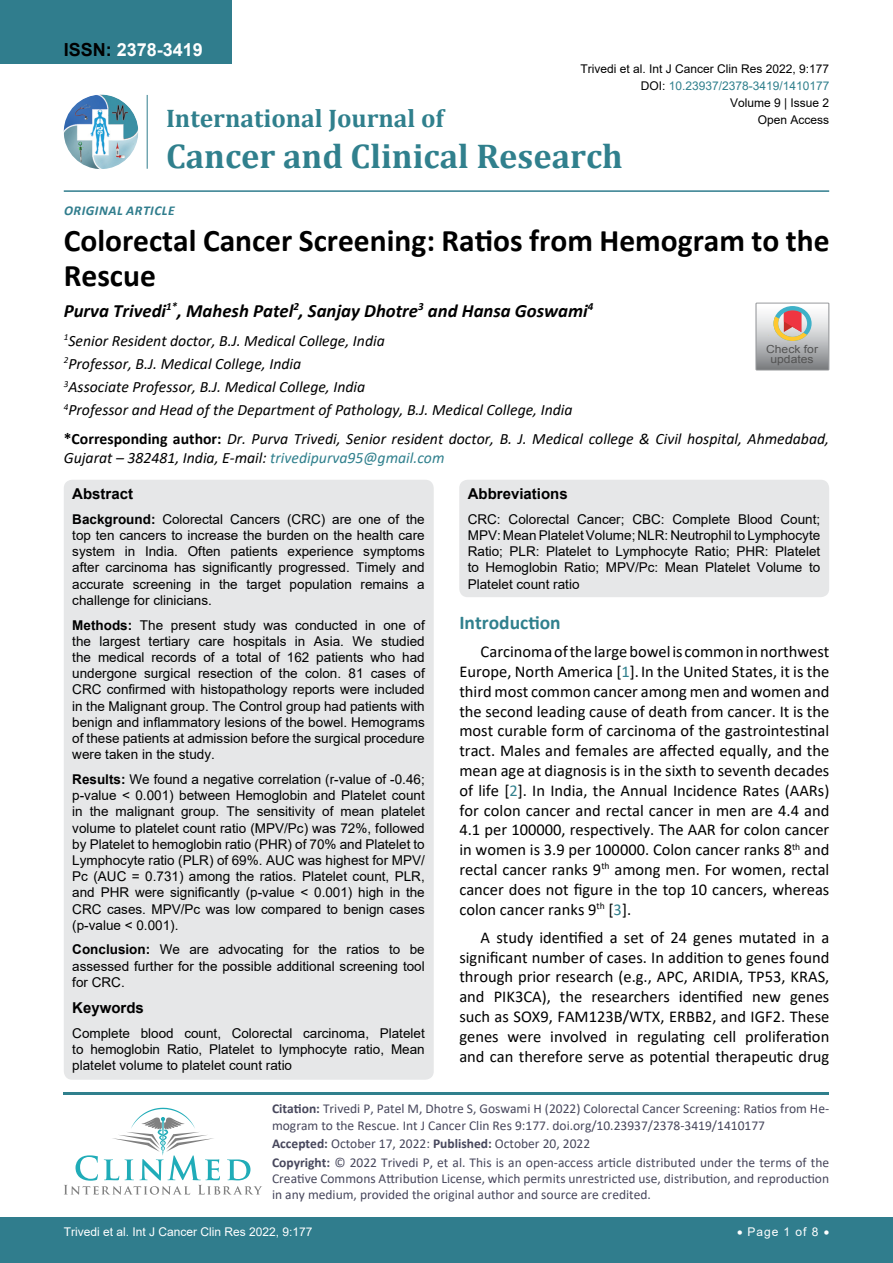
<style>
.page{position:relative;width:893px;height:1263px;background:#fff}
.page>*{position:absolute;margin:0;border:0;box-sizing:border-box;transform-origin:0 0}
.t1{font:700 34.5px "Cambria";color:#30808d}
.t2{font:700 31.5px/34.5px "Calibri";color:#000}
.t3{font:700 25.5px "Cambria";color:#30808d}
.t4{font:700 19.5px "Calibri";color:#30808d}
.t5{font:italic 700 18.75px "Calibri";color:#000}
.t6{font:700 18px "Arial";color:#fff}
.t7{font:16.5px/19.8px "Calibri";color:#000;text-align:justify}
.t8{font:italic 15.75px/23.1px "Calibri";color:#000}
.t9{font:700 15px "Arial";color:#000}
.t10{font:13.5px/16.2px "Arial";color:#000;text-align:justify}
.t11{font:13.5px/16.2px "Calibri";color:#47475c}
.t12{font:italic 700 13.5px "Calibri";letter-spacing:.04em;color:#307d8d}
.t13{font:12px "Arial";color:#000}
.t14{font:12px "Arial";color:#fff}
.t15{font:12px "Arial";color:#30808d}
.t16{font:11.1px/9.6px "Arial";color:#535353;text-align:center;scale:1.09 1}
.s1{color:#000}
.s2{font-weight:700;font-style:normal}
.s3{color:#30808d}
.s4{font-weight:700}
</style>
<div class="page">
<img style="left:64px;top:95px;width:74px;height:74px;border-radius:37px">
<hr style="left:147px;top:95px;width:1px;height:74px;background:#307d8d">
<hr style="left:64px;top:190px;width:765px;height:2px;background:#307d8d">
<hr style="left:64px;top:1092px;width:765px;height:3px;background:#30808d">
<svg style="left:64px;top:1108px;width:198px;height:87px"></svg>
<div style="left:0;top:1217px;width:893px;height:46px;background:#307d8d"></div>
<div style="left:0;top:0;width:231px;height:64px;background:#307d8d"></div>
<div style="left:64px;top:480px;width:370px;height:600px;background:#e6e7e8;border-radius:9px"></div>
<div style="left:459px;top:480px;width:370px;height:117px;background:#e6e7e8;border-radius:9px"></div>
<svg style="left:756px;top:303px;width:73px;height:67px;background:#bdb6b3"></svg>
<h3 class="t6" style="left:64px;top:37px;width:141px"><span class="s1">ISSN:</span> 2378-3419</h3>
<p class="t13" style="left:580px;top:60px;width:250px">Trivedi et al. Int J Cancer Clin Res 2022, 9:177</p>
<p class="t13" style="left:730px;top:95px;width:101px">Volume 9 | Issue 2</p>
<p class="t15" style="left:641px;top:77px;width:190px"><span class="s1">DOI:</span> 10.23937/2378-3419/1410177</p>
<h3 class="t3" style="left:166px;top:100px;width:279px">International Journal of</h3>
<h1 class="t1" style="left:166px;top:132px;width:458px">Cancer and Clinical Research</h1>
<p class="t13" style="left:758px;top:112px;width:73px">Open Access</p>
<p class="t12" style="left:64px;top:201px;width:112px">Original Article</p>
<h2 class="t2" style="left:64px;top:223px;width:767px">Colorectal Cancer Screening: Ratios from Hemogram to the<br>Rescue</h2>
<h3 class="t5" style="left:64px;top:297px;width:531px">Purva Trivedi<sup>1*</sup>, Mahesh Patel<sup>2</sup>, Sanjay Dhotre<sup>3</sup> and Hansa Goswami<sup>4</sup></h3>
<p class="t8" style="left:64px;top:328px;width:510px"><sup>1</sup>Senior Resident doctor, B.J. Medical College, India<br><sup>2</sup>Professor, B.J. Medical College, India<br><sup>3</sup>Associate Professor, B.J. Medical College, India<br><sup>4</sup>Professor and Head of the Department of Pathology, B.J. Medical College, India</p>
<p class="t8" style="left:64px;top:428px;width:767px;line-height:18.9px"><span class="s2">*Corresponding author:</span> Dr. Purva Trivedi, Senior resident doctor, B. J. Medical college &amp; Civil hospital, Ahmedabad,<br>Gujarat – 382481, India, E-mail: <span class="s3">trivedipurva95@gmail.com</span></p>
<p class="t9" style="left:72px;top:483px;width:62px">Abstract</p>
<p class="t10" style="left:72px;top:511px;width:354px"><span class="s4">Background:</span> Colorectal Cancers (CRC) are one of the top ten cancers to increase the burden on the health care system in India. Often patients experience symptoms after carcinoma has significantly progressed. Timely and accurate screening in the target population remains a challenge for clinicians.</p>
<p class="t10" style="left:72px;top:617px;width:354px"><span class="s4">Methods:</span> The present study was conducted in one of the largest tertiary care hospitals in Asia. We studied the medical records of a total of 162 patients who had undergone surgical resection of the colon. 81 cases of CRC confirmed with histopathology reports were included in the Malignant group. The Control group had patients with benign and inflammatory lesions of the bowel. Hemograms of these patients at admission before the surgical procedure were taken in the study.</p>
<p class="t10" style="left:72px;top:771px;width:354px"><span class="s4">Results:</span> We found a negative correlation (r-value of -0.46; p-value &lt; 0.001) between Hemoglobin and Platelet count in the malignant group. The sensitivity of mean platelet volume to platelet count ratio (MPV/Pc) was 72%, followed by Platelet to hemoglobin ratio (PHR) of 70% and Platelet to Lymphocyte ratio (PLR) of 69%. AUC was highest for MPV/ Pc (AUC = 0.731) among the ratios. Platelet count, PLR, and PHR were significantly (p-value &lt; 0.001) high in the CRC cases. MPV/Pc was low compared to benign cases (p-value &lt; 0.001).</p>
<p class="t10" style="left:72px;top:941px;width:354px"><span class="s4">Conclusion:</span> We are advocating for the ratios to be assessed further for the possible additional screening tool for CRC.</p>
<p class="t9" style="left:72px;top:997px;width:73px">Keywords</p>
<p class="t10" style="left:72px;top:1025px;width:354px">Complete blood count, Colorectal carcinoma, Platelet to hemoglobin Ratio, Platelet to lymphocyte ratio, Mean platelet volume to platelet count ratio</p>
<p class="t16" style="left:766px;top:344px;width:49px">Check for updates</p>
<p class="t9" style="left:468px;top:483px;width:102px">Abbreviations</p>
<p class="t10" style="left:468px;top:511px;width:354px">CRC: Colorectal Cancer; CBC: Complete Blood Count; MPV: Mean Platelet Volume; NLR: Neutrophil to Lymphocyte Ratio; PLR: Platelet to Lymphocyte Ratio; PHR: Platelet to Hemoglobin Ratio; MPV/Pc: Mean Platelet Volume to Platelet count ratio</p>
<h3 class="t4" style="left:459px;top:608px;width:103px">Introduction</h3>
<p class="t7" style="left:459px;top:641px;width:371px;text-indent:21px">Carcinoma of the large bowel is common in northwest Europe, North America [<span class="s3">1</span>].In the United States, it is the third most common cancer among men and women and the second leading cause of death from cancer. It is the most curable form of carcinoma of the gastrointestinal tract. Males and females are affected equally, and the mean age at diagnosis is in the sixth to seventh decades of life [<span class="s3">2</span>]. In India, the Annual Incidence Rates (AARs) for colon cancer and rectal cancer in men are 4.4 and 4.1 per 100000, respectively. The AAR for colon cancer in women is 3.9 per 100000. Colon cancer ranks 8<sup>th</sup> and rectal cancer ranks 9<sup>th</sup> among men. For women, rectal cancer does not figure in the top 10 cancers, whereas colon cancer ranks 9<sup>th</sup> [<span class="s3">3</span>].</p>
<p class="t7" style="left:459px;top:927px;width:371px;text-indent:21px">A study identified a set of 24 genes mutated in a significant number of cases. In addition to genes found through prior research (e.g., APC, ARIDIA, TP53, KRAS, and PIK3CA), the researchers identified new genes such as SOX9, FAM123B/WTX, ERBB2, and IGF2. These genes were involved in regulating cell proliferation and can therefore serve as potential therapeutic drug</p>
<p class="t11" style="left:272px;top:1100px;width:559px"><span class="s4">Citation:</span> Trivedi P, Patel M, Dhotre S, Goswami H (2022) Colorectal Cancer Screening: Ratios from He&shy;mogram to the Rescue. Int J Cancer Clin Res 9:177. doi.org/10.23937/2378-3419/1410177</p>
<p class="t11" style="left:272px;top:1134px;width:559px;line-height:18.6px"><span class="s4">Accepted:</span> October 17, 2022: <span class="s4">Published:</span> October 20, 2022<br><span class="s4">Copyright:</span> © 2022 Trivedi P, et al. This is an open-access article distributed under the terms of the</p>
<p class="t11" style="left:272px;top:1170px;width:559px">Creative Commons Attribution License, which permits unrestricted use, distribution, and reproduction in any medium, provided the original author and source are credited.</p>
<p class="t14" style="left:64px;top:1223px;width:250px">Trivedi et al. Int J Cancer Clin Res 2022, 9:177</p>
<p class="t14" style="left:737px;top:1223px;width:94px">• Page 1 of 8 •</p>
</div>
